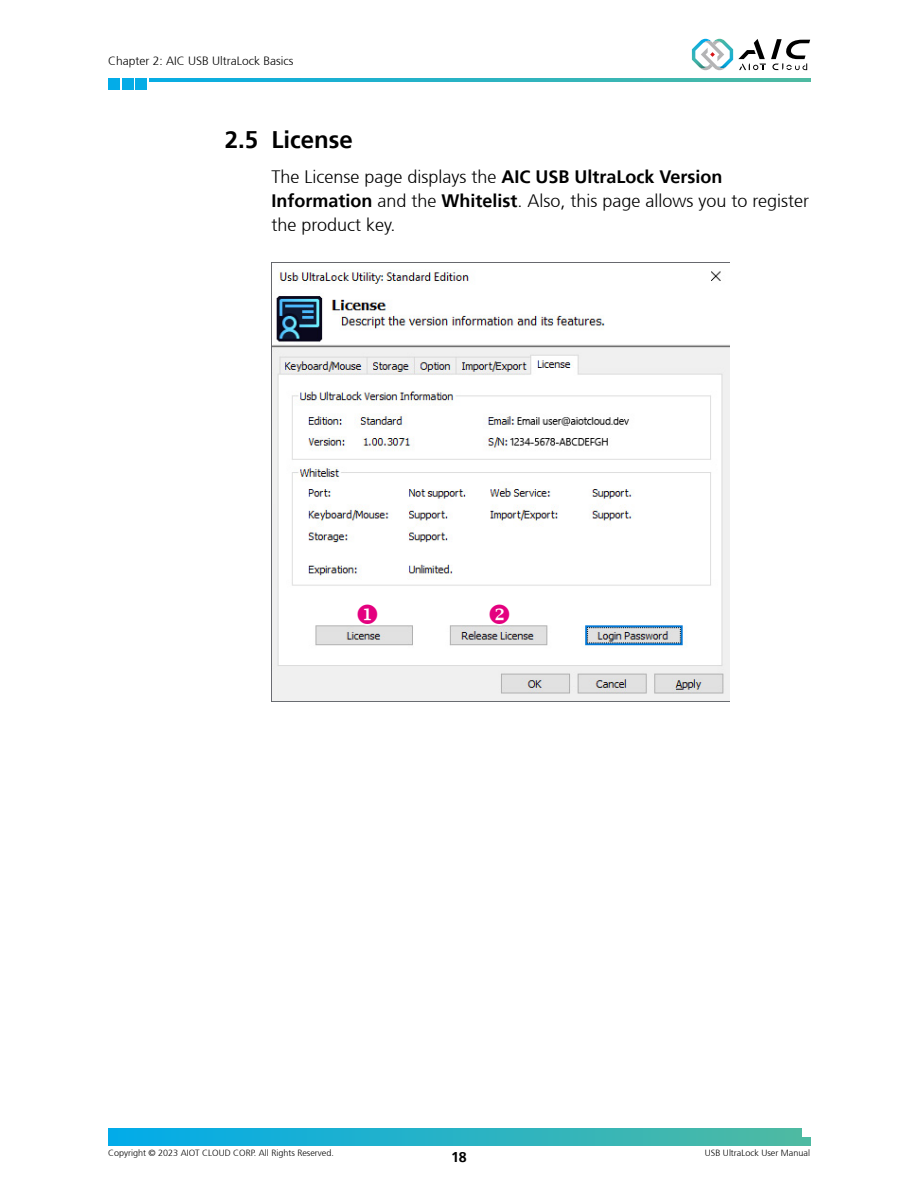
<style>
.page{position:relative;width:918px;height:1188px;background:#fff}
.page>*{position:absolute;margin:0;border:0;box-sizing:border-box;transform-origin:0 0}
.t1{font:700 24px "Frutiger 65";color:#000}
.t2{font:300 18px/24.3px "Frutiger 45";color:#000}
.t3{font:700 14.25px "Frutiger 65";color:#000}
.t4{font:300 12px "Frutiger 45";color:#000}
.t5{font:300 9px "Frutiger 45";color:#000}
.s1{font-family:"Frutiger 65";font-weight:700}
</style>
<div class="page">
<svg style="left:149px;top:78px;width:661px;height:4px;background:#2ab3c2"></svg>
<svg style="left:108px;top:78px;width:39px;height:11px"></svg>
<svg style="left:692px;top:38px;width:118px;height:33px"></svg>
<svg style="left:794px;top:1128px;width:16px;height:17px"></svg>
<div style="left:108px;top:1128px;width:685px;height:17px;background:linear-gradient(to right,#02abea,#4dbaa3)"></div>
<img style="left:271px;top:262px;width:459px;height:439px">
<svg style="left:354px;top:601px;width:26px;height:26px"></svg>
<svg style="left:487px;top:601px;width:26px;height:26px"></svg>
<p class="t4" style="left:108px;top:54px;width:187px">Chapter 2: AIC USB UltraLock Basics</p>
<h1 class="t1" style="left:225px;top:125px;width:130px">2.5 License</h1>
<p class="t2" style="left:271px;top:165px;width:539px">The License page displays the <span class="s1">AIC USB UltraLock Version<br>Information</span> and the <span class="s1">Whitelist</span>. Also, this page allows you to register the product key.</p>
<p class="t5" style="left:108px;top:1148px;width:227px">Copyright © 2023 AIOT CLOUD CORP. All Rights Reserved.</p>
<p class="t5" style="left:705px;top:1148px;width:107px">USB UltraLock User Manual</p>
<p class="t3" style="left:451px;top:1148px;width:17px">18</p>
</div>
